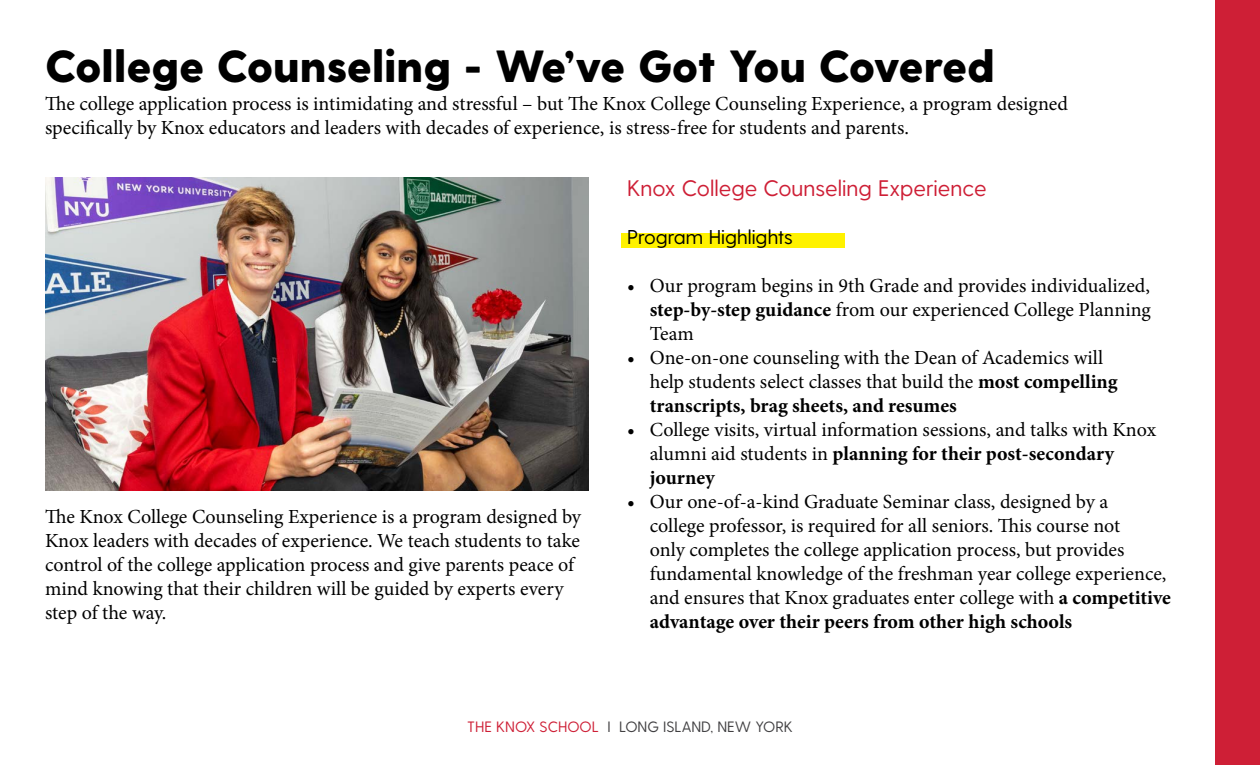
<style>
.page{position:relative;width:1260px;height:765px;background:#fff}
.page>*{position:absolute;margin:0;border:0;box-sizing:border-box;transform-origin:0 0}
.t1{font:800 45px "Greycliff CF";letter-spacing:-.005em;color:#000}
.t2{font:22.5px "Greycliff CF";color:#ce1f36}
.t3{font:20px/24px "Minion Pro";color:#000}
.t4{font:20px "Greycliff CF";color:#000}
.t5{font:15px "Greycliff CF";color:#414042}
.s1{font-weight:700}
.s2{color:#ce1f36}
</style>
<div class="page">
<div style="left:621px;top:233px;width:224px;height:15px;background:#fff200"></div>
<div style="left:1215px;top:0;width:45px;height:765px;background:#ce1f36"></div>
<img style="left:45px;top:178px;width:544px;height:312px">
<h1 class="t1" style="left:45px;top:38px;width:951px">College Counseling - We’ve Got You Covered</h1>
<p class="t3" style="left:45px;top:92px;width:1025px">The college application process is intimidating and stressful – but The Knox College Counseling Experience, a program designed specifically by Knox educators and leaders with decades of experience, is stress-free for students and parents.</p>
<p class="t3" style="left:45px;top:504px;width:538px">The Knox College Counseling Experience is a program designed by Knox leaders with decades of experience. We teach students to take control of the college application process and give parents peace of mind knowing that their children will be guided by experts every step of the way.</p>
<p class="t2" style="left:627px;top:175px;width:361px">Knox College Counseling Experience</p>
<p class="t4" style="left:627px;top:225px;width:167px">Program Highlights</p>
<p class="t3" style="left:650px;top:274px;width:503px;text-align:justify;text-indent:-22px">• Our program begins in 9th Grade and provides individualized, <span class="s1">step-by-step guidance</span> from our experienced College Planning Team</p>
<p class="t3" style="left:650px;top:346px;width:469px;text-indent:-22px">• One-on-one counseling with the Dean of Academics will help students select classes that build the <span class="s1">most compelling transcripts, brag sheets, and resumes</span></p>
<p class="t3" style="left:650px;top:418px;width:508px;text-indent:-22px">• College visits, virtual information sessions, and talks with Knox alumni aid students in <span class="s1">planning for their post-secondary journey</span></p>
<p class="t3" style="left:650px;top:490px;width:523px;text-indent:-22px">• Our one-of-a-kind Graduate Seminar class, designed by a<br>college professor, is required for all seniors. This course not<br>only completes the college application process, but provides fundamental knowledge of the freshman year college experience, and ensures that Knox graduates enter college with <span class="s1">a competitive advantage over their peers from other high schools</span></p>
<p class="t5" style="left:467px;top:718px;width:327px"><span class="s2">THE KNOX SCHOOL</span> I LONG ISLAND, NEW YORK</p>
</div>
